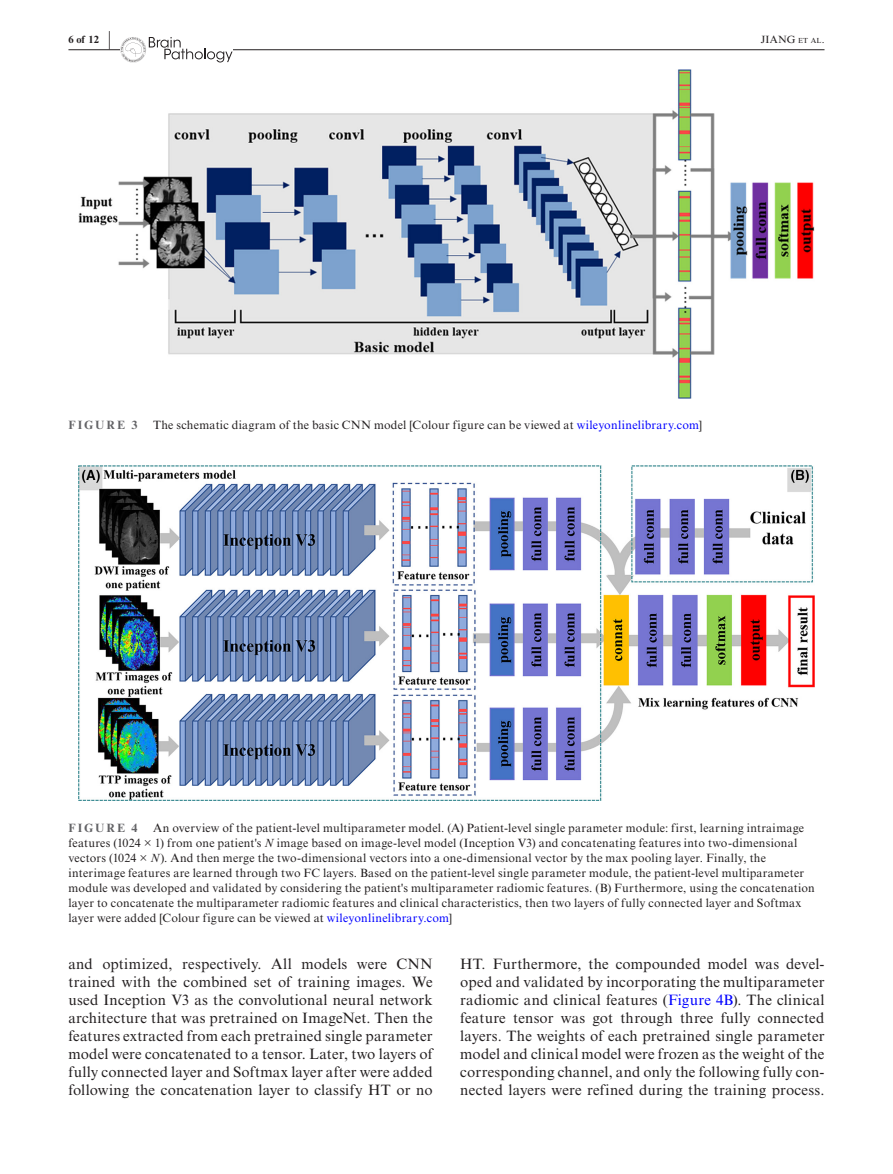
<style>
.page{position:relative;width:893px;height:1174px;background:#fff}
.page>*{position:absolute;margin:0;border:0;box-sizing:border-box;transform-origin:0 0}
.t1{font:15px/18px "Times New Roman MT Std";letter-spacing:.01em;color:#231f20;text-align:justify}
.t2{font:12px/15px "Times New Roman MT Std";letter-spacing:.02em;color:#231f20}
.t3{font:700 12px "Times New Roman MT Std";letter-spacing:.175em;color:#636366}
.t4{font:10.5px "Times New Roman MT Std";letter-spacing:.025em;color:#231f20}
.t5{font:700 10.5px "Times New Roman MT Std";color:#231f20}
.s1{font-size:20.25px}
.s2{font-size:7.35px}
.s3{color:#00f}
.s4{font-style:italic}
</style>
<div class="page">
<hr style="left:68px;top:49px;width:756px;height:1px;background:#231f20">
<svg style="left:121px;top:37px;width:112px;height:25px"></svg>
<img style="left:79px;top:69px;width:735px;height:329px">
<img style="left:79px;top:465px;width:735px;height:335px">
<p class="t5" style="left:68px;top:33px;width:43px">6 of 12 <span class="s1">|</span></p>
<p class="t4" style="left:761px;top:33px;width:65px">JIANG <span class="s2">et al</span>.</p>
<p class="t3" style="left:68px;top:418px;width:71px">FIGURE 3</p>
<p class="t2" style="left:153px;top:418px;width:551px">The schematic diagram of the basic CNN model [Colour figure can be viewed at <span class="s3">wileyonlinelibrary.com</span>]</p>
<p class="t2" style="left:68px;top:820px;width:748px;text-indent:85px">An overview of the patient-level multiparameter model. (A) Patient-level single parameter module: first, learning intraimage features (1024 × 1) from one patient's <span class="s4">N</span> image based on image-level model (Inception V3) and concatenating features into two-dimensional vectors (1024 × <span class="s4">N</span>). And then merge the two-dimensional vectors into a one-dimensional vector by the max pooling layer. Finally, the interimage features are learned through two FC layers. Based on the patient-level single parameter module, the patient-level multiparameter module was developed and validated by considering the patient's multiparameter radiomic features. (B) Furthermore, using the concatenation layer to concatenate the multiparameter radiomic features and clinical characteristics, then two layers of fully connected layer and Softmax layer were added [Colour figure can be viewed at <span class="s3">wileyonlinelibrary.com</span>]</p>
<p class="t3" style="left:68px;top:820px;width:71px">FIGURE 4</p>
<p class="t1" style="left:68px;top:955px;width:366px">and optimized, respectively. All models were CNN trained with the combined set of training images. We used Inception V3 as the convolutional neural network architecture that was pretrained on ImageNet. Then the features extracted from each pretrained single parameter model were concatenated to a tensor. Later, two layers of fully connected layer and Softmax layer after were added following the concatenation layer to classify HT or no</p>
<p class="t1" style="left:460px;top:955px;width:366px">HT. Furthermore, the compounded model was devel&shy;oped and validated by incorporating the multiparameter radiomic and clinical features (<span class="s3">Figure 4B</span>). The clinical feature tensor was got through three fully connected layers. The weights of each pretrained single parameter model and clinical model were frozen as the weight of the corresponding channel, and only the following fully con&shy;nected layers were refined during the training process.</p>
</div>
